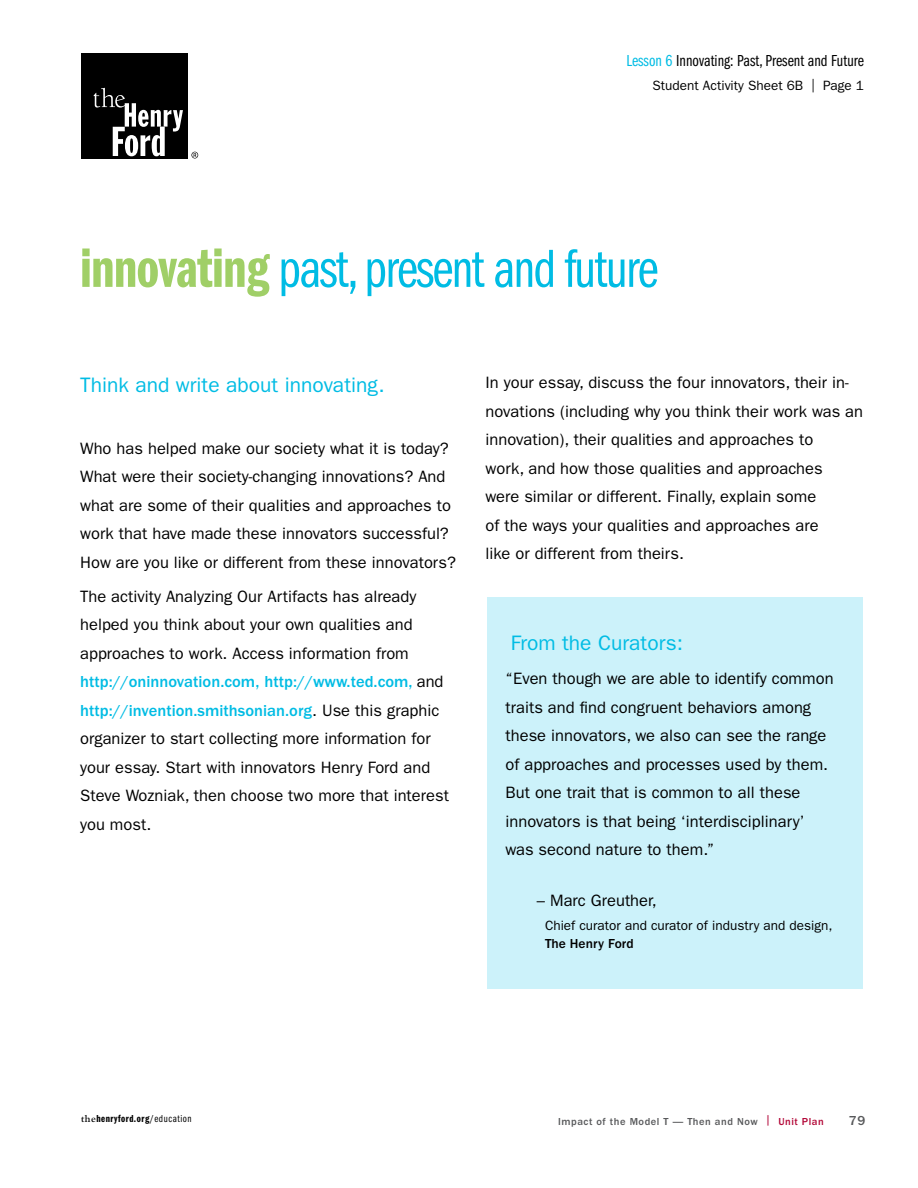
<style>
.page{position:relative;width:918px;height:1188px;background:#fff}
.page>*{position:absolute;margin:0;border:0;box-sizing:border-box;transform-origin:0 0}
.t1{font:55.5px "Franklin Gothic Book Cmpr";letter-spacing:-.03em;color:#00bce4}
.t2{font:21px "Franklin Gothic";color:#00bce4}
.t3{font:16.5px/28.5px "Franklin Gothic";color:#000}
.t4{font:16.5px "Franklin Gothic Book Cmpr";color:#000}
.t5{font:13.5px "Franklin Gothic";color:#000}
.t6{font:500 13.5px "Franklin Gothic";color:#000}
.t7{font:500 13.5px "Franklin Gothic";color:#58595b}
.t8{font:500 10.5px "Franklin Gothic";letter-spacing:.05em;color:#58595b}
.t9{font:10.5px "Franklin Gothic Demi Cmpr";letter-spacing:.05em;color:#000}
.s1{color:#00bce4}
.s2{font-family:"Franklin Gothic Demi Cmpr";font-size:57px;color:#a0cf67}
.s3{font-weight:500;color:#00bce4}
.s4{font-family:"Bembo";font-weight:600}
.s5{font-family:"Franklin Gothic Book Cmpr"}
.s6{color:#c23960}
.s7{color:#b30838}
</style>
<div class="page">
<div style="left:487px;top:597px;width:375px;height:392px;background:#ccf2fa"></div>
<div style="left:81px;top:53px;width:107px;height:105px;background:#000"></div>
<svg style="left:93px;top:88px;width:90px;height:68px"></svg>
<svg style="left:191px;top:152px;width:7px;height:6px"></svg>
<p class="t4" style="left:626px;top:51px;width:239px"><span class="s1">Lesson 6</span> Innovating: Past, Present and Future</p>
<p class="t5" style="left:653px;top:78px;width:213px">Student Activity Sheet 6B | Page 1</p>
<h1 class="t1" style="left:80px;top:238px;width:580px"><span class="s2">innovating</span> past, present and future</h1>
<p class="t2" style="left:80px;top:372px;width:306px">Think and write about innovating.</p>
<p class="t3" style="left:80px;top:434px;width:377px">Who has helped make our society what it is today?<br>What were their society-changing innovations? And what are some of their qualities and approaches to work that have made these innovators successful?<br>How are you like or different from these innovators?</p>
<p class="t3" style="left:80px;top:582px;width:370px">The activity Analyzing Our Artifacts has already helped you think about your own qualities and approaches to work. Access information from <span class="s3">http://oninnovation.com, http://www.ted.com,</span> and <span class="s3">http://invention.smithsonian.org</span>. Use this graphic organizer to start collecting more information for your essay. Start with innovators Henry Ford and Steve Wozniak, then choose two more that interest you most.</p>
<p class="t3" style="left:486px;top:368px;width:379px">In your essay, discuss the four innovators, their in&shy;novations (including why you think their work was an innovation), their qualities and approaches to<br>work, and how those qualities and approaches<br>were similar or different. Finally, explain some<br>of the ways your qualities and approaches are<br>like or different from theirs.</p>
<p class="t2" style="left:511px;top:631px;width:174px">From the Curators:</p>
<p class="t3" style="left:506px;top:664px;width:330px">“Even though we are able to identify common traits and find congruent behaviors among these innovators, we also can see the range of approaches and processes used by them.<br>But one trait that is common to all these innovators is that being ‘interdisciplinary’ was second nature to them.”</p>
<p class="t3" style="left:537px;top:887px;width:121px">– Marc Greuther,</p>
<p class="t5" style="left:545px;top:917px;width:289px">Chief curator and curator of industry and design,</p>
<p class="t6" style="left:545px;top:936px;width:90px">The Henry Ford</p>
<p class="t9" style="left:81px;top:1113px;width:112px"><span class="s4">the</span>henryford.org<span class="s5">/education</span></p>
<p class="t8" style="left:558px;top:1115px;width:267px">Impact of the Model T — Then and Now <span class="s6">|</span> <span class="s7">Unit Plan</span></p>
<p class="t7" style="left:849px;top:1113px;width:18px">79</p>
</div>
